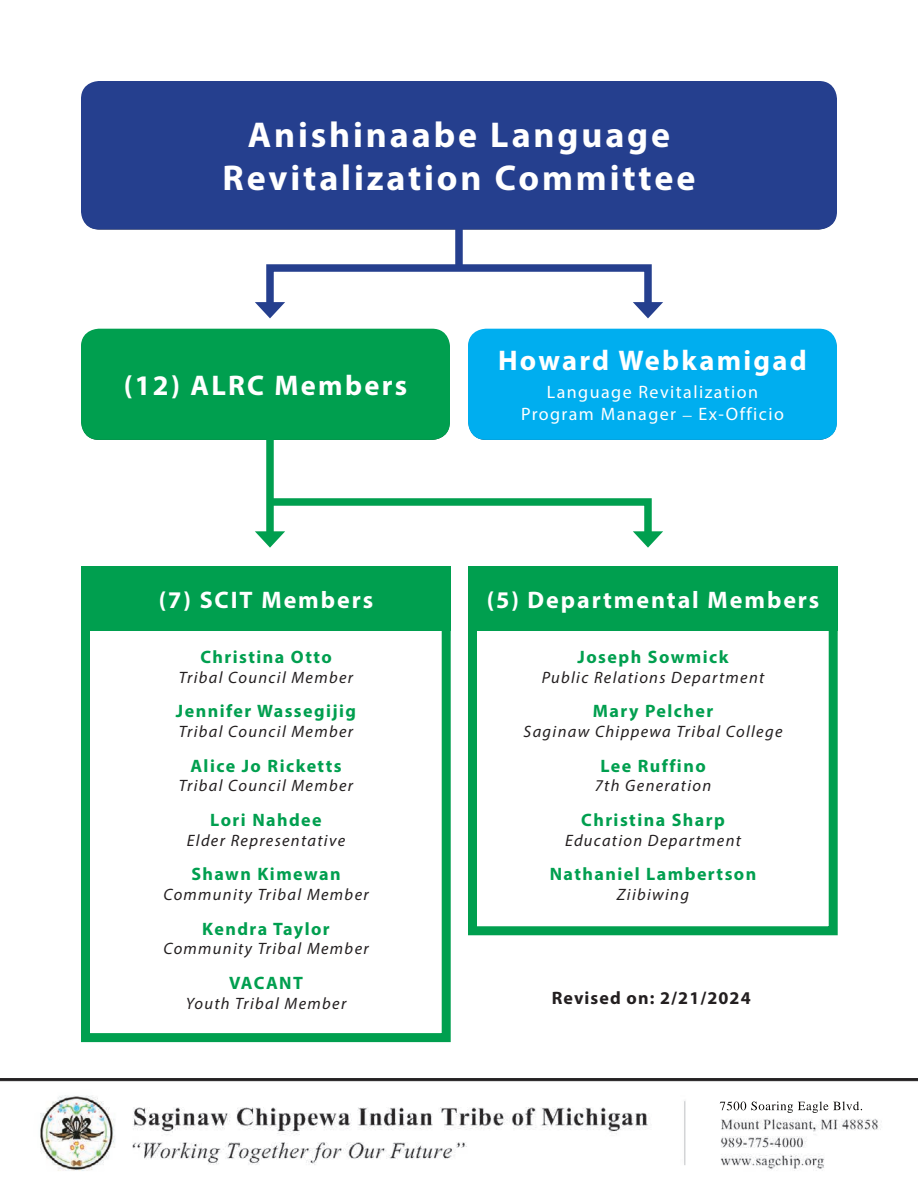
<style>
.page{position:relative;width:918px;height:1188px;background:#fff}
.page>*{position:absolute;margin:0;border:0;box-sizing:border-box;transform-origin:0 0}
.t1{font:700 36px "Myriad Pro";letter-spacing:.08em;color:#fff}
.t2{font:700 28.5px "Myriad Pro";letter-spacing:.08em;color:#fff}
.t3{font:700 24px "Myriad Pro";letter-spacing:.08em;color:#fff}
.t4{font:700 18px "Myriad Pro";letter-spacing:.08em;color:#009f4f}
.t5{font:18px "Myriad Pro";letter-spacing:.08em;color:#fff}
.t6{font:700 18px "Myriad Pro";letter-spacing:.06em;color:#231f20}
.t7{font:italic 16.5px "Myriad Pro";letter-spacing:.08em;color:#231f20}
.s1{font-family:"Adobe Garamond Pro"}
</style>
<div class="page">
<div style="left:81px;top:566px;width:370px;height:476px;border:9px solid #009f4f"></div>
<div style="left:468px;top:566px;width:370px;height:369px;border:9px solid #009f4f"></div>
<div style="left:81px;top:81px;width:756px;height:149px;background:#253f8e;border-radius:18px"></div>
<div style="left:468px;top:329px;width:369px;height:111px;background:#00aeef;border-radius:18px"></div>
<div style="left:81px;top:329px;width:369px;height:111px;background:#009f4f;border-radius:18px"></div>
<div style="left:266px;top:434px;width:8px;height:104px;background:#009f4f"></div>
<svg style="left:255px;top:264px;width:408px;height:54px"></svg>
<svg style="left:255px;top:494px;width:408px;height:54px"></svg>
<div style="left:455px;top:220px;width:8px;height:47px;background:#253f8e"></div>
<div style="left:81px;top:566px;width:370px;height:65px;background:#009f4f"></div>
<div style="left:468px;top:566px;width:370px;height:65px;background:#009f4f"></div>
<img style="left:0;top:1078px;width:918px;height:93px">
<p class="t1" style="left:248px;top:112px;width:424px">Anishinaabe Language</p>
<p class="t1" style="left:223px;top:155px;width:474px">Revitalization Committee</p>
<p class="t2" style="left:124px;top:367px;width:285px">(12) ALRC Members</p>
<p class="t3" style="left:159px;top:585px;width:216px">(7) SCIT Members</p>
<p class="t4" style="left:200px;top:645px;width:133px">Christina Otto</p>
<p class="t7" style="left:179px;top:667px;width:176px">Tribal Council Member</p>
<p class="t4" style="left:176px;top:700px;width:182px">Jennifer Wassegijig</p>
<p class="t7" style="left:179px;top:721px;width:176px">Tribal Council Member</p>
<p class="t4" style="left:191px;top:754px;width:153px">Alice Jo Ricketts</p>
<p class="t7" style="left:179px;top:776px;width:176px">Tribal Council Member</p>
<p class="t4" style="left:210px;top:808px;width:113px">Lori Nahdee</p>
<p class="t7" style="left:187px;top:830px;width:160px">Elder Representative</p>
<p class="t4" style="left:192px;top:862px;width:151px">Shawn Kimewan</p>
<p class="t7" style="left:163px;top:884px;width:207px">Community Tribal Member</p>
<p class="t4" style="left:202px;top:917px;width:129px">Kendra Taylor</p>
<p class="t7" style="left:163px;top:939px;width:207px">Community Tribal Member</p>
<p class="t4" style="left:229px;top:971px;width:76px">VACANT</p>
<p class="t7" style="left:186px;top:993px;width:162px">Youth Tribal Member</p>
<p class="t2" style="left:498px;top:342px;width:310px">Howard Webkamigad</p>
<p class="t5" style="left:547px;top:381px;width:213px">Language Revitalization</p>
<p class="t5" style="left:521px;top:403px;width:264px">Program Manager <span class="s1">–</span> Ex-Officio</p>
<p class="t3" style="left:487px;top:585px;width:334px">(5) Departmental Members</p>
<p class="t4" style="left:578px;top:645px;width:152px">Joseph Sowmick</p>
<p class="t7" style="left:542px;top:667px;width:224px">Public Relations Department</p>
<p class="t4" style="left:593px;top:700px;width:122px">Mary Pelcher</p>
<p class="t7" style="left:524px;top:721px;width:261px">Saginaw Chippewa Tribal College</p>
<p class="t4" style="left:600px;top:754px;width:107px">Lee Ruffino</p>
<p class="t7" style="left:595px;top:776px;width:118px">7th Generation</p>
<p class="t4" style="left:581px;top:808px;width:145px">Christina Sharp</p>
<p class="t7" style="left:565px;top:830px;width:178px">Education Department</p>
<p class="t4" style="left:550px;top:862px;width:208px">Nathaniel Lambertson</p>
<p class="t7" style="left:617px;top:884px;width:74px">Ziibiwing</p>
<p class="t6" style="left:552px;top:986px;width:200px">Revised on: 2/21/2024</p>
</div>
